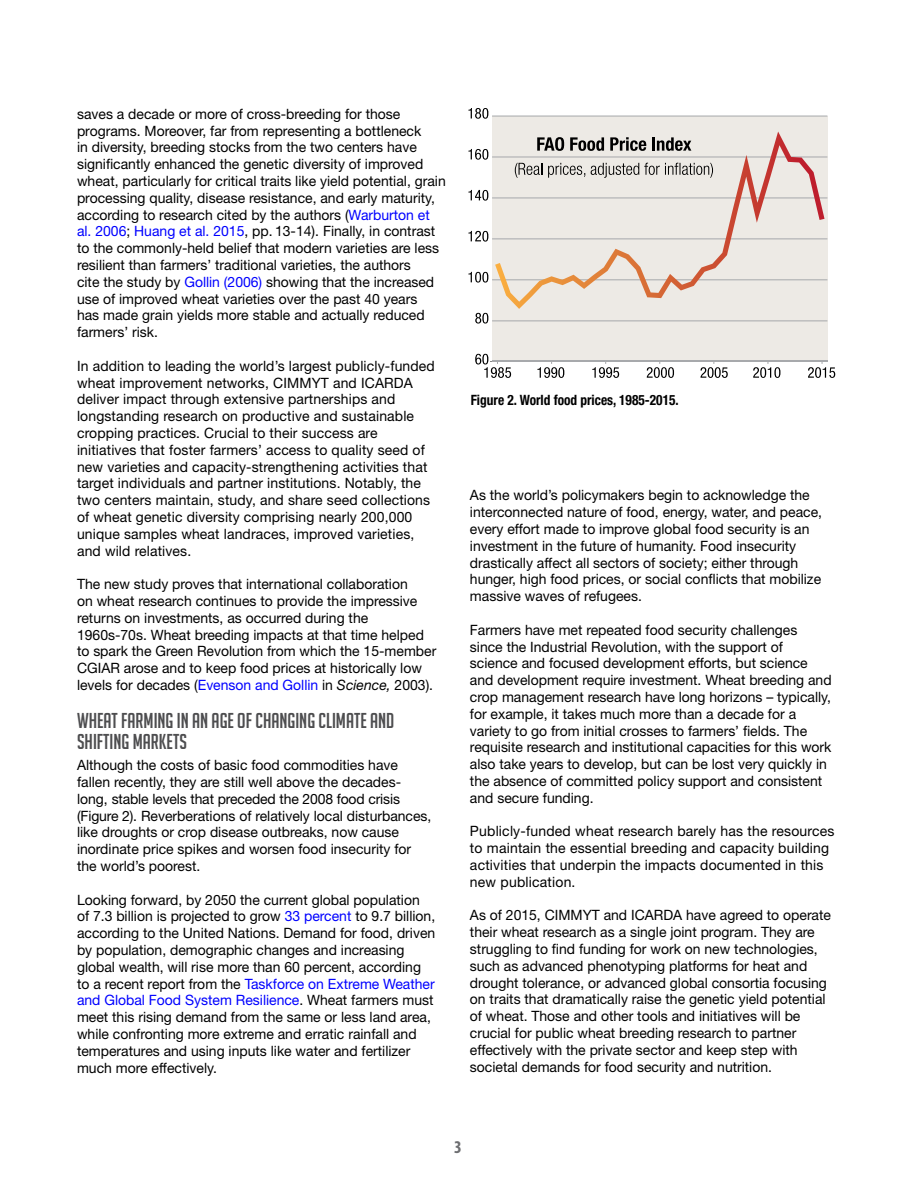
<style>
.page{position:relative;width:918px;height:1188px;background:#fff}
.page>*{position:absolute;margin:0;border:0;box-sizing:border-box;transform-origin:0 0}
.title1{font:21px/21px "Big Noodle Titling";color:#4d4d4f}
.t1{font:700 condensed 18px "Myriad Pro";color:#6d6e71}
.body1{font:14.25px/16.8px "Helvetica Neue LT Std";color:#000}
.figs___T{font:700 condensed 14.25px "Helvetica Neue LT Std";color:#000;scale:.94 1}
.s1{color:#00f}
.s2{font-style:italic}
</style>
<div class="page">
<div style="left:492px;top:117px;width:336px;height:245px;background:#edeae5"></div>
<hr style="left:492px;top:320px;width:335px;height:1px;background:#a7a9ac">
<hr style="left:492px;top:279px;width:335px;height:1px;background:#a7a9ac">
<hr style="left:492px;top:238px;width:335px;height:1px;background:#a7a9ac">
<hr style="left:492px;top:197px;width:335px;height:1px;background:#a7a9ac">
<hr style="left:492px;top:156px;width:335px;height:1px;background:#a7a9ac">
<hr style="left:492px;top:116px;width:335px;height:1px;background:#a7a9ac">
<hr style="left:492px;top:361px;width:335px;height:1px;background:#a7a9ac">
<svg style="left:475px;top:354px;width:36px;height:24px"></svg>
<svg style="left:537px;top:362px;width:27px;height:16px"></svg>
<svg style="left:592px;top:362px;width:27px;height:16px"></svg>
<svg style="left:647px;top:362px;width:27px;height:16px"></svg>
<svg style="left:701px;top:362px;width:27px;height:16px"></svg>
<svg style="left:753px;top:362px;width:27px;height:16px"></svg>
<svg style="left:808px;top:361px;width:27px;height:17px"></svg>
<svg style="left:475px;top:313px;width:13px;height:11px"></svg>
<svg style="left:468px;top:272px;width:20px;height:11px"></svg>
<svg style="left:468px;top:231px;width:20px;height:11px"></svg>
<svg style="left:468px;top:190px;width:20px;height:11px"></svg>
<svg style="left:468px;top:149px;width:20px;height:11px"></svg>
<svg style="left:468px;top:108px;width:20px;height:11px"></svg>
<svg style="left:495px;top:132px;width:330px;height:177px"></svg>
<p class="body1" style="left:77px;top:105px;width:370px">saves a decade or more of cross-breeding for those programs. Moreover, far from representing a bottleneck<br>in diversity, breeding stocks from the two centers have significantly enhanced the genetic diversity of improved wheat, particularly for critical traits like yield potential, grain processing quality, disease resistance, and early maturity, according to research cited by the authors (<span class="s1">Warburton et al. 2006</span>; <span class="s1">Huang et al. 2015</span>, pp. 13-14). Finally, in contrast to the commonly-held belief that modern varieties are less resilient than farmers’ traditional varieties, the authors<br>cite the study by <span class="s1">Gollin (2006)</span> showing that the increased use of improved wheat varieties over the past 40 years<br>has made grain yields more stable and actually reduced farmers’ risk.</p>
<p class="body1" style="left:77px;top:357px;width:359px">In addition to leading the world’s largest publicly-funded wheat improvement networks, CIMMYT and ICARDA deliver impact through extensive partnerships and longstanding research on productive and sustainable cropping practices. Crucial to their success are initiatives that foster farmers’ access to quality seed of new varieties and capacity-strengthening activities that target individuals and partner institutions. Notably, the two centers maintain, study, and share seed collections of wheat genetic diversity comprising nearly 200,000 unique samples wheat landraces, improved varieties, and wild relatives.</p>
<p class="body1" style="left:77px;top:576px;width:361px">The new study proves that international collaboration<br>on wheat research continues to provide the impressive returns on investments, as occurred during the 1960s-70s. Wheat breeding impacts at that time helped to spark the Green Revolution from which the 15-member CGIAR arose and to keep food prices at historically low levels for decades (<span class="s1">Evenson and Gollin</span> in <span class="s2">Science,</span> 2003).</p>
<p class="title1" style="left:77px;top:710px;width:319px">WHEAT FARMING IN AN AGE OF CHANGING CLIMATE AND<br>SHIFTING MARKETS</p>
<p class="body1" style="left:77px;top:756px;width:356px">Although the costs of basic food commodities have fallen recently, they are still well above the decades&shy;long, stable levels that preceded the 2008 food crisis (Figure 2). Reverberations of relatively local disturbances, like droughts or crop disease outbreaks, now cause inordinate price spikes and worsen food insecurity for the world’s poorest.</p>
<p class="body1" style="left:77px;top:891px;width:360px">Looking forward, by 2050 the current global population of 7.3 billion is projected to grow <span class="s1">33 percent</span> to 9.7 billion, according to the United Nations. Demand for food, driven by population, demographic changes and increasing global wealth, will rise more than 60 percent, according to a recent report from the <span class="s1">Taskforce on Extreme Weather and Global Food System Resilience</span>. Wheat farmers must meet this rising demand from the same or less land area, while confronting more extreme and erratic rainfall and temperatures and using inputs like water and fertilizer much more effectively.</p>
<p class="figs___T" style="left:471px;top:391px;width:223px">Figure 2. World food prices, 1985-2015.</p>
<p class="body1" style="left:470px;top:487px;width:354px">As the world’s policymakers begin to acknowledge the interconnected nature of food, energy, water, and peace, every effort made to improve global food security is an investment in the future of humanity. Food insecurity drastically affect all sectors of society; either through hunger, high food prices, or social conflicts that mobilize massive waves of refugees.</p>
<p class="body1" style="left:470px;top:621px;width:363px">Farmers have met repeated food security challenges since the Industrial Revolution, with the support of science and focused development efforts, but science and development require investment. Wheat breeding and crop management research have long horizons – typically, for example, it takes much more than a decade for a variety to go from initial crosses to farmers’ fields. The requisite research and institutional capacities for this work also take years to develop, but can be lost very quickly in the absence of committed policy support and consistent and secure funding.</p>
<p class="body1" style="left:470px;top:823px;width:366px">Publicly-funded wheat research barely has the resources to maintain the essential breeding and capacity building activities that underpin the impacts documented in this new publication.</p>
<p class="body1" style="left:470px;top:907px;width:363px">As of 2015, CIMMYT and ICARDA have agreed to operate their wheat research as a single joint program. They are struggling to find funding for work on new technologies, such as advanced phenotyping platforms for heat and drought tolerance, or advanced global consortia focusing on traits that dramatically raise the genetic yield potential of wheat. Those and other tools and initiatives will be crucial for public wheat breeding research to partner effectively with the private sector and keep step with societal demands for food security and nutrition.</p>
<p class="t1" style="left:454px;top:1136px;width:9px">3</p>
</div>
